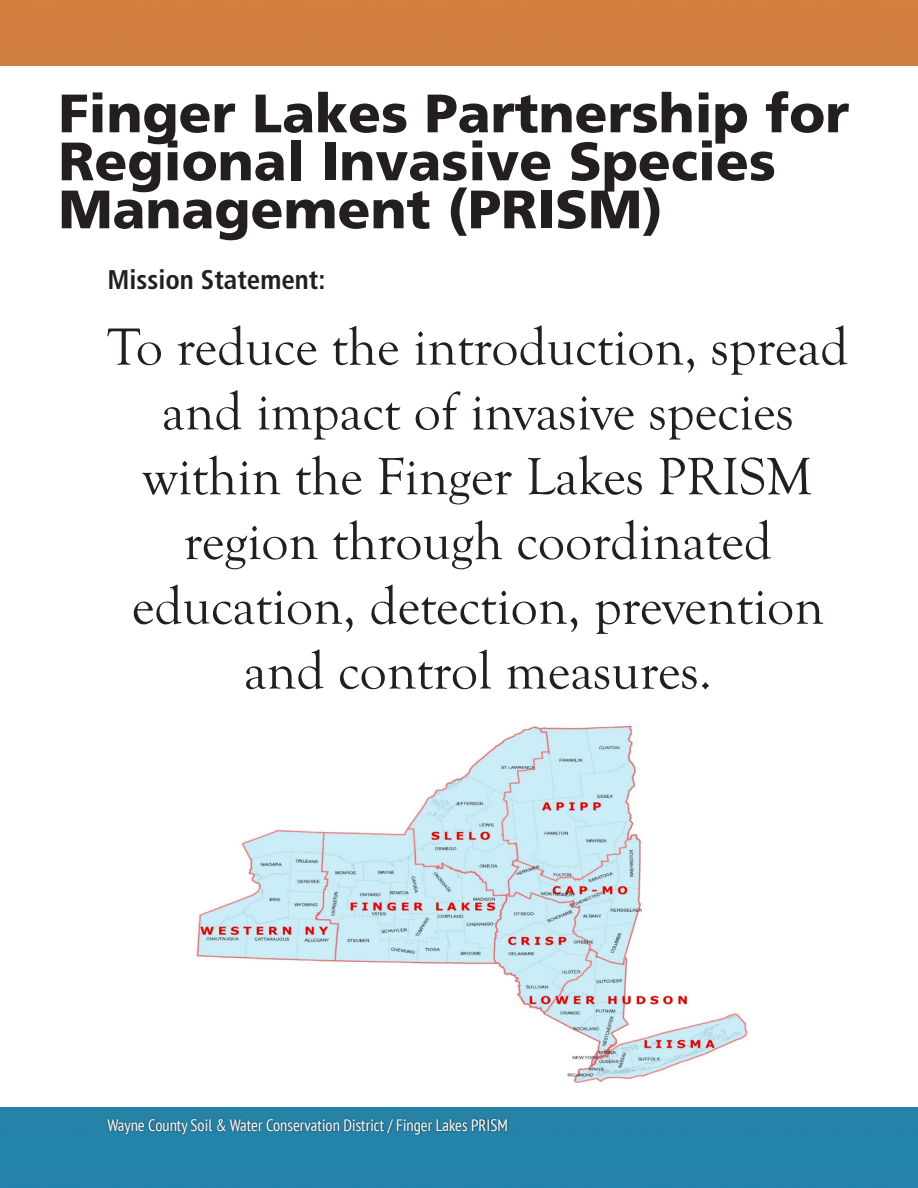
<style>
.page{position:relative;width:918px;height:1188px;background:#fff}
.page>*{position:absolute;margin:0;border:0;box-sizing:border-box;transform-origin:0 0}
.t1{font:54px/64.8px "Goudy Old Style T";color:#231f20;text-align:center}
.t2{font:900 54px/48px "Frutiger LT Std";color:#231f20}
.t3{font:700 condensed 27px "Frutiger LT Std";color:#231f20}
.t4{font:condensed 16.5px "PT Sans";color:#fff}
</style>
<div class="page">
<img style="left:0;top:0;width:918px;height:1188px">
<div style="left:0;top:67px;width:918px;height:1040px;background:#fff"></div>
<img style="left:196px;top:725px;width:552px;height:359px">
<div style="left:106px;top:1117px;width:403px;height:19px;background:#231f20;opacity:.75"></div>
<p class="t2" style="left:58px;top:89px;width:792px">Finger Lakes Partnership for<br>Regional Invasive Species<br>Management (PRISM)</p>
<p class="t3" style="left:107px;top:263px;width:220px">Mission Statement:</p>
<p class="t1" style="left:107px;top:316px;width:743px">To reduce the introduction, spread and impact of invasive species within the Finger Lakes PRISM region through coordinated education, detection, prevention and control measures.</p>
<p class="t4" style="left:107px;top:1114px;width:402px">Wayne County Soil &amp; Water Conservation District / Finger Lakes PRISM</p>
</div>
